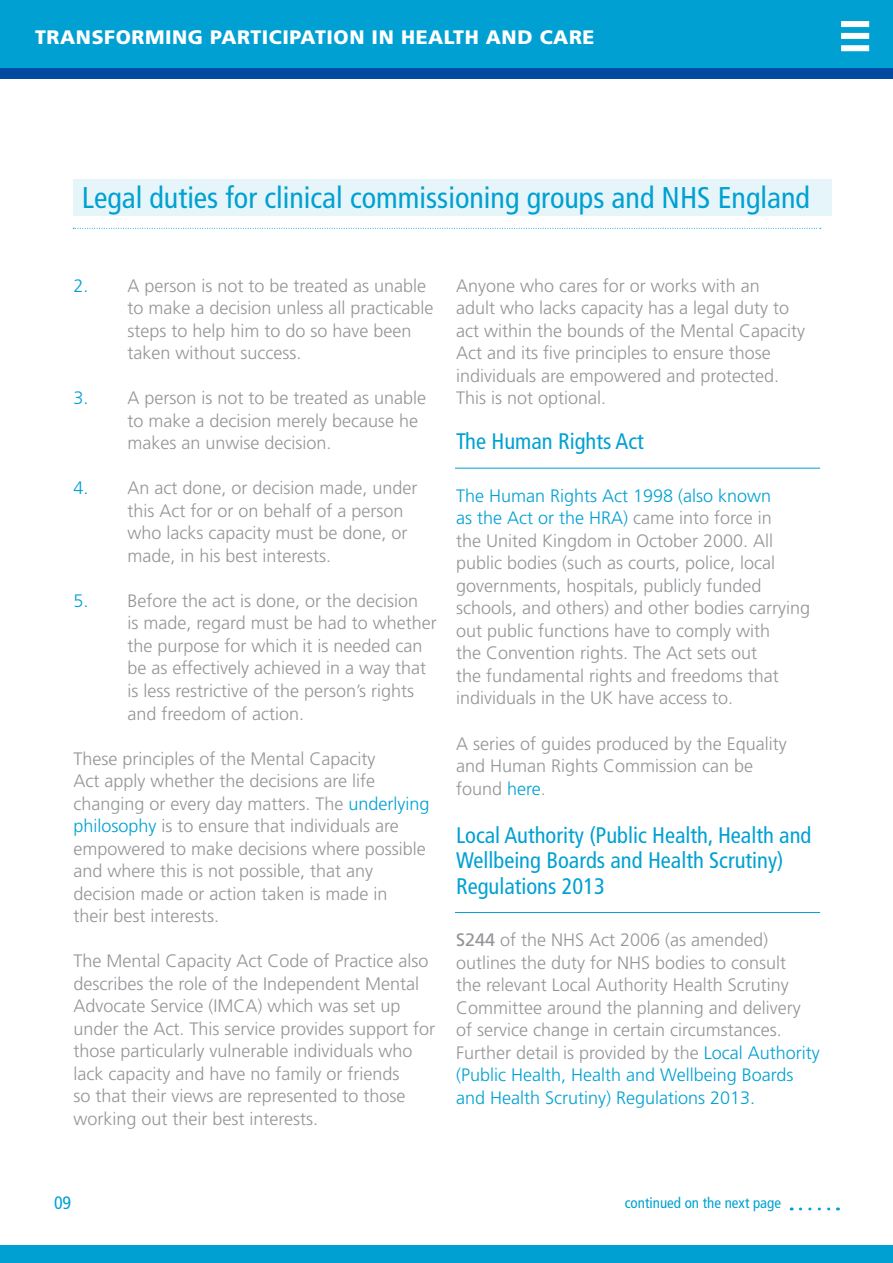
<style>
.page{position:relative;width:893px;height:1263px;background:#fff}
.page>*{position:absolute;margin:0;border:0;box-sizing:border-box;transform-origin:0 0}
.t1{font:condensed 30px "Frutiger";color:#00a1d2}
.t2{font:condensed 22.5px/25.5px "Frutiger";color:#00a1d2}
.t3{font:900 19.5px "Frutiger";letter-spacing:.03em;color:#fff}
.t4{font:300 18px/22.5px "Frutiger";color:#939598}
.t5{font:condensed 18px "Frutiger";color:#00a1d2}
.t6{font:condensed 15px "Frutiger";color:#00a1d2}
.s1{color:#00a1d2}
.s2{font-weight:400}
</style>
<div class="page">
<div style="left:0;top:0;width:893px;height:68px;background:#00a1d2"></div>
<div style="left:0;top:1245px;width:893px;height:18px;background:#00a1d2"></div>
<div style="left:0;top:68px;width:893px;height:11px;background:#004aa2"></div>
<div style="left:841px;top:45px;width:28px;height:6px;background:#fff"></div>
<div style="left:841px;top:33px;width:28px;height:6px;background:#fff"></div>
<div style="left:841px;top:21px;width:28px;height:6px;background:#fff"></div>
<hr style="left:455px;top:468px;width:365px;height:1px;background:#00a1d2">
<hr style="left:455px;top:912px;width:365px;height:1px;background:#00a1d2">
<svg style="left:800px;top:1207px;width:38px;height:3px"></svg>
<div style="left:73px;top:179px;width:758px;height:36px;background:#e6f5fa"></div>
<svg style="left:73px;top:228px;width:748px;height:1px"></svg>
<p class="t3" style="left:35px;top:26px;width:561px">TRANSFORMING PARTICIPATION IN HEALTH AND CARE</p>
<h1 class="t1" style="left:82px;top:180px;width:730px">Legal duties for clinical commissioning groups and NHS England</h1>
<p class="t4" style="left:127px;top:274px;width:308px;text-indent:-54px"><span class="s1">2.</span> A person is not to be treated as unable to make a decision unless all practicable steps to help him to do so have been taken without success.</p>
<p class="t4" style="left:127px;top:387px;width:300px;text-indent:-54px"><span class="s1">3.</span> A person is not to be treated as unable to make a decision merely because he makes an unwise decision.</p>
<p class="t4" style="left:127px;top:477px;width:292px;text-indent:-54px"><span class="s1">4.</span> An act done, or decision made, under this Act for or on behalf of a person who lacks capacity must be done, or made, in his best interests.</p>
<p class="t4" style="left:127px;top:589px;width:311px;text-indent:-54px"><span class="s1">5.</span> Before the act is done, or the decision<br>is made, regard must be had to whether the purpose for which it is needed can be as effectively achieved in a way that is less restrictive of the person’s rights and freedom of action.</p>
<p class="t4" style="left:73px;top:747px;width:358px">These principles of the Mental Capacity<br>Act apply whether the decisions are life changing or every day matters. The <span class="s1">underlying philosophy</span> is to ensure that individuals are empowered to make decisions where possible and where this is not possible, that any decision made or action taken is made in<br>their best interests.</p>
<p class="t4" style="left:73px;top:949px;width:363px">The Mental Capacity Act Code of Practice also describes the role of the Independent Mental Advocate Service (IMCA) which was set up under the Act. This service provides support for those particularly vulnerable individuals who lack capacity and have no family or friends<br>so that their views are represented to those working out their best interests.</p>
<p class="t4" style="left:456px;top:274px;width:351px">Anyone who cares for or works with an<br>adult who lacks capacity has a legal duty to act within the bounds of the Mental Capacity Act and its five principles to ensure those individuals are empowered and protected.<br>This is not optional.</p>
<p class="t2" style="left:456px;top:429px;width:189px">The Human Rights Act</p>
<p class="t4" style="left:456px;top:484px;width:356px"><span class="s1">The Human Rights Act 1998 (also known<br>as the Act or the HRA)</span> came into force in<br>the United Kingdom in October 2000. All public bodies (such as courts, police, local governments, hospitals, publicly funded schools, and others) and other bodies carrying out public functions have to comply with<br>the Convention rights. The Act sets out<br>the fundamental rights and freedoms that individuals in the UK have access to.</p>
<p class="t4" style="left:456px;top:732px;width:332px">A series of guides produced by the Equality and Human Rights Commission can be found <span class="s1">here</span>.</p>
<p class="t2" style="left:456px;top:822px;width:357px">Local Authority (Public Health, Health and<br>Wellbeing Boards and Health Scrutiny)<br>Regulations 2013</p>
<p class="t4" style="left:456px;top:928px;width:365px"><span class="s2">S244</span> of the NHS Act 2006 (as amended) outlines the duty for NHS bodies to consult<br>the relevant Local Authority Health Scrutiny Committee around the planning and delivery of service change in certain circumstances.<br>Further detail is provided by the <span class="s1">Local Authority (Public Health, Health and Wellbeing Boards and Health Scrutiny) Regulations 2013.</span></p>
<p class="t5" style="left:54px;top:1192px;width:19px">09</p>
<p class="t6" style="left:625px;top:1194px;width:158px">continued on the next page</p>
</div>
